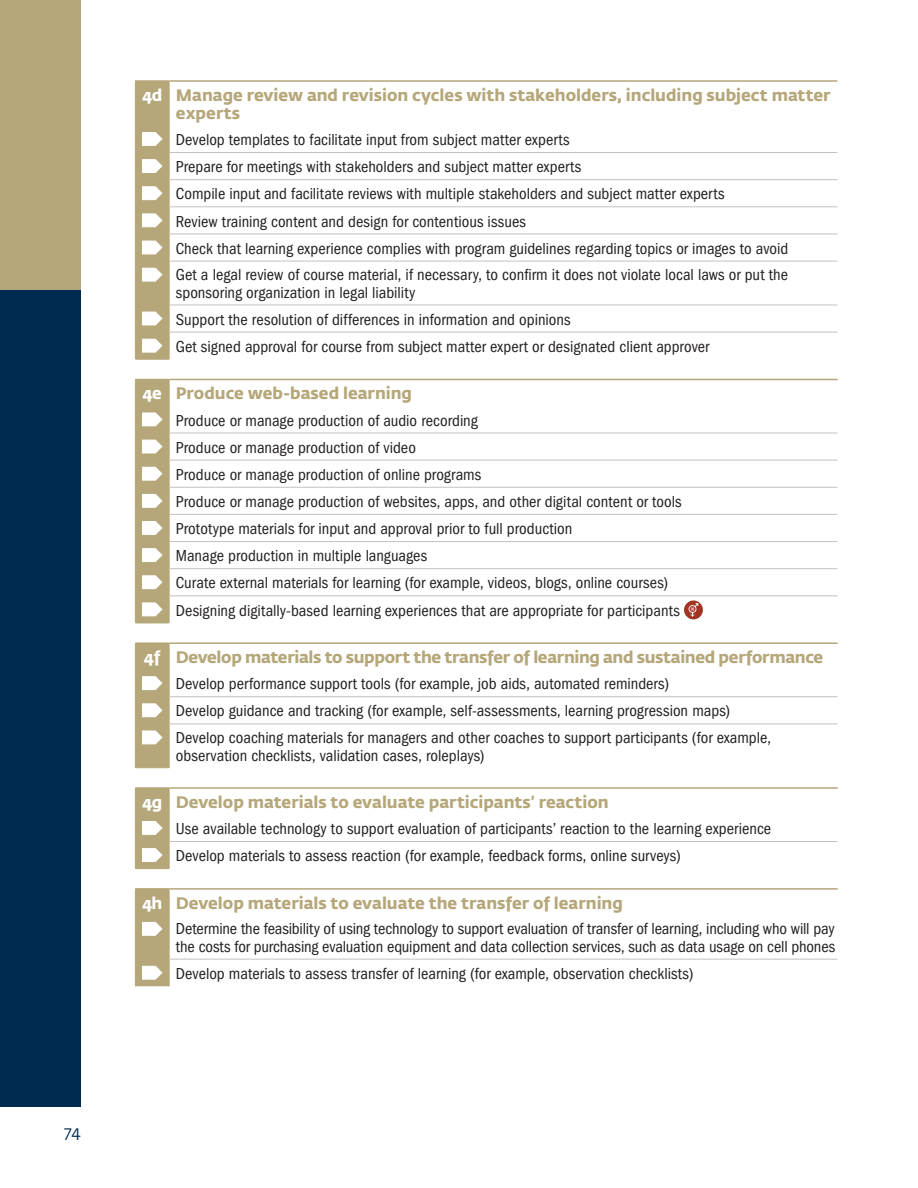
<style>
.page{position:relative;width:918px;height:1188px;background:#fff}
.page>*{position:absolute;margin:0;border:0;box-sizing:border-box;transform-origin:0 0}
.t1{font:condensed 16.5px/27.2px "Franklin Gothic LT";color:#231f20}
.t2{font:700 16.5px/18px "Fedra Sans Std";letter-spacing:-.005em;color:#b5a77a}
.t3{font:16.5px "Fedra Sans Std";color:#002f54}
.s1{color:#fff}
</style>
<div class="page">
<div style="left:0;top:0;width:81px;height:1107px;background:#002b50"></div>
<div style="left:0;top:0;width:81px;height:290px;background:#b5a77a"></div>
<svg style="left:170px;top:207px;width:667px;height:518px"></svg>
<hr style="left:169px;top:80px;width:668px;height:2px;background:#b5a77a">
<hr style="left:169px;top:379px;width:669px;height:1px;background:#b5a77a">
<hr style="left:169px;top:642px;width:669px;height:2px;background:#b5a77a">
<hr style="left:169px;top:787px;width:669px;height:2px;background:#b5a77a">
<hr style="left:169px;top:888px;width:669px;height:2px;background:#b5a77a">
<hr style="left:170px;top:179px;width:667px;height:1px;background:#c4c1c1">
<hr style="left:170px;top:206px;width:667px;height:1px;background:#c4c1c1">
<hr style="left:170px;top:234px;width:667px;height:1px;background:#c4c1c1">
<hr style="left:170px;top:261px;width:667px;height:1px;background:#c4c1c1">
<hr style="left:170px;top:305px;width:667px;height:1px;background:#c4c1c1">
<hr style="left:170px;top:332px;width:667px;height:1px;background:#c4c1c1">
<hr style="left:170px;top:460px;width:667px;height:1px;background:#c4c1c1">
<hr style="left:170px;top:487px;width:667px;height:1px;background:#c4c1c1">
<hr style="left:170px;top:514px;width:667px;height:1px;background:#c4c1c1">
<hr style="left:170px;top:541px;width:667px;height:1px;background:#c4c1c1">
<hr style="left:170px;top:568px;width:667px;height:1px;background:#c4c1c1">
<hr style="left:170px;top:595px;width:667px;height:1px;background:#c4c1c1">
<hr style="left:170px;top:723px;width:667px;height:1px;background:#c4c1c1">
<hr style="left:170px;top:841px;width:667px;height:1px;background:#c4c1c1">
<hr style="left:170px;top:959px;width:667px;height:1px;background:#c4c1c1">
<hr style="left:170px;top:152px;width:667px;height:1px;background:#c4c1c1">
<hr style="left:170px;top:433px;width:667px;height:1px;background:#c4c1c1">
<hr style="left:170px;top:696px;width:667px;height:1px;background:#c4c1c1">
<div style="left:684px;top:601px;width:19px;height:18px;background:#a03526;border-radius:50%"></div>
<svg style="left:689px;top:603px;width:9px;height:14px"></svg>
<svg style="left:135px;top:80px;width:35px;height:906px"></svg>
<p class="t3" style="left:64px;top:1124px;width:18px">74</p>
<p class="t2" style="left:176px;top:86px;width:656px;text-indent:-34px"><span class="s1">4d</span> Manage review and revision cycles with stakeholders, including subject matter experts</p>
<p class="t1" style="left:176px;top:126px;width:614px">Develop templates to facilitate input from subject matter experts<br>Prepare for meetings with stakeholders and subject matter experts<br>Compile input and facilitate reviews with multiple stakeholders and subject matter experts<br>Review training content and design for contentious issues<br>Check that learning experience complies with program guidelines regarding topics or images to avoid Get a legal review of course material, if necessary, to confirm it does not violate local laws or put the</p>
<p class="t1" style="left:176px;top:279px;width:535px">sponsoring organization in legal liability<br>Support the resolution of differences in information and opinions<br>Get signed approval for course from subject matter expert or designated client approver</p>
<p class="t2" style="left:143px;top:384px;width:271px"><span class="s1">4e</span> Produce web-based learning</p>
<p class="t1" style="left:176px;top:407px;width:507px">Produce or manage production of audio recording<br>Produce or manage production of video<br>Produce or manage production of online programs<br>Produce or manage production of websites, apps, and other digital content or tools Prototype materials for input and approval prior to full production<br>Manage production in multiple languages<br>Curate external materials for learning (for example, videos, blogs, online courses)<br>Designing digitally-based learning experiences that are appropriate for participants</p>
<p class="t2" style="left:144px;top:648px;width:681px"><span class="s1">4f</span> Develop materials to support the transfer of learning and sustained performance</p>
<p class="t1" style="left:176px;top:671px;width:597px">Develop performance support tools (for example, job aids, automated reminders)<br>Develop guidance and tracking (for example, self-assessments, learning progression maps)<br>Develop coaching materials for managers and other coaches to support participants (for example,</p>
<p class="t1" style="left:176px;top:742px;width:310px">observation checklists, validation cases, roleplays)</p>
<p class="t2" style="left:142px;top:793px;width:468px"><span class="s1">4g</span> Develop materials to evaluate participants’ reaction</p>
<p class="t1" style="left:176px;top:815px;width:597px">Use available technology to support evaluation of participants’ reaction to the learning experience<br>Develop materials to assess reaction (for example, feedback forms, online surveys)</p>
<p class="t2" style="left:142px;top:894px;width:482px"><span class="s1">4h</span> Develop materials to evaluate the transfer of learning</p>
<p class="t1" style="left:176px;top:920px;width:661px;line-height:18px">Determine the feasibility of using technology to support evaluation of transfer of learning, including who will pay the costs for purchasing evaluation equipment and data collection services, such as data usage on cell phones</p>
<p class="t1" style="left:176px;top:960px;width:519px">Develop materials to assess transfer of learning (for example, observation checklists)</p>
</div>
